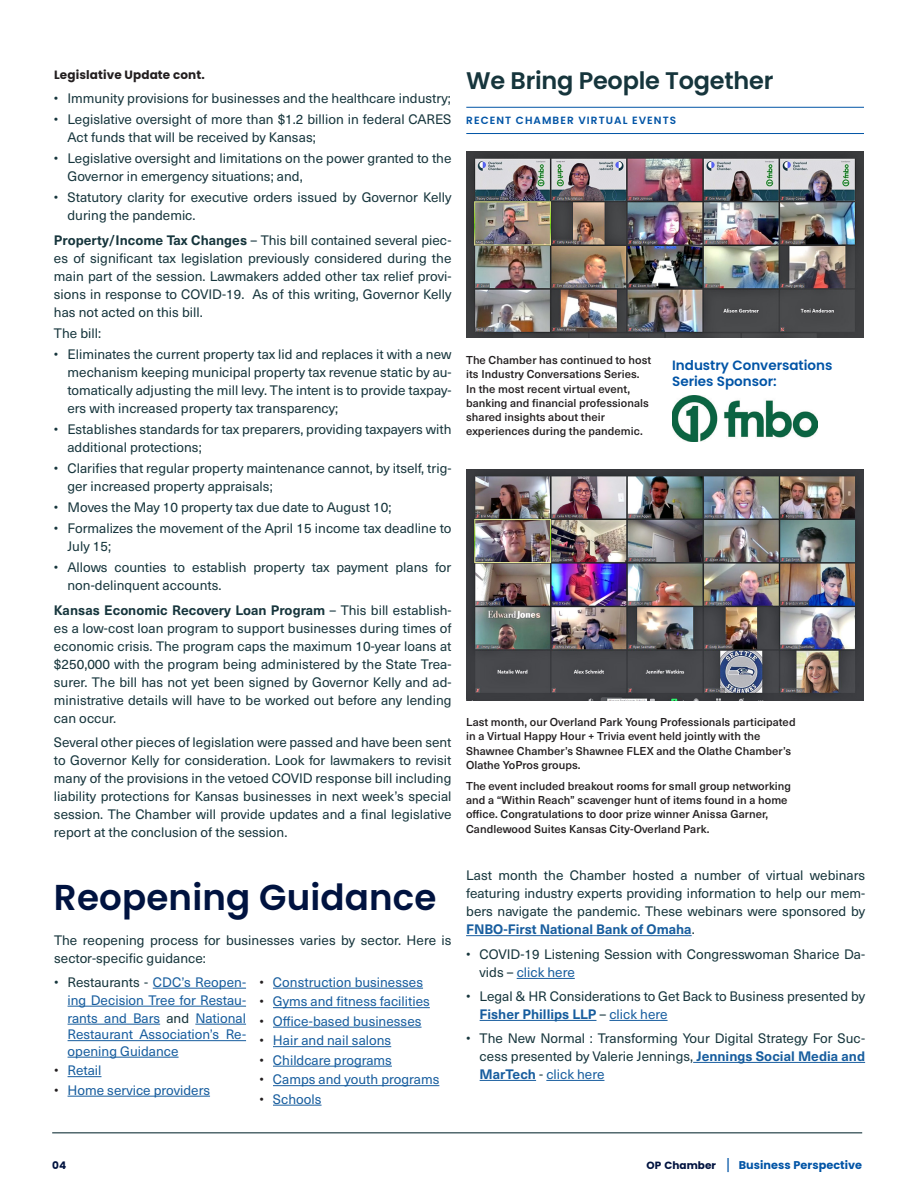
<style>
.page{position:relative;width:918px;height:1188px;background:#fff}
.page>*{position:absolute;margin:0;border:0;box-sizing:border-box;transform-origin:0 0}
.Headline{font:600 36px "Poppins";letter-spacing:.005em;color:#001340}
.t1{font:600 24px "Poppins";letter-spacing:-.01em;color:#16353c}
.t2{font:13.5px/18px "Neue Haas Unica W1 G";color:#16353c}
.t3{font:13.5px/18px "Neue Haas Unica W1 G";color:#175d9e;text-align:justify}
.New_member_name{font:600 13.5px/16.5px "Poppins";color:#0154a6}
.New_member_name-2{font:700 12px "Poppins";letter-spacing:.01em;color:#231f20}
.t4{font:500 11.25px/14.2px "Neue Haas Unica W1 G";letter-spacing:.005em;color:#231f20}
.t5{font:700 11.25px "Poppins";letter-spacing:.005em;color:#0154a6}
.t6{font:600 10.5px "Poppins";letter-spacing:.1em;color:#0154a6}
.t7{font:700 10.5px "Poppins";color:#001340}
.s1{font-weight:700}
.s2{color:#16353c}
.s3{color:#231f20}
.s4{font-weight:700;color:#175d9e}
.s5{color:#175d9e}
.s6{font-size:10.5px;color:#001340}
.s7{font-family:"Neue Haas Unica W1 G";font-weight:400;font-size:15px}
</style>
<div class="page">
<hr style="left:52px;top:1132px;width:810px;height:1px;background:#16353c">
<hr style="left:153px;top:988px;width:93px;height:1px;background:#175d9e">
<hr style="left:68px;top:1006px;width:178px;height:1px;background:#175d9e">
<hr style="left:68px;top:1024px;width:92px;height:1px;background:#175d9e">
<hr style="left:195px;top:1024px;width:51px;height:1px;background:#175d9e">
<hr style="left:68px;top:1040px;width:178px;height:1px;background:#175d9e">
<hr style="left:68px;top:1057px;width:111px;height:1px;background:#175d9e">
<hr style="left:68px;top:1076px;width:34px;height:1px;background:#175d9e">
<hr style="left:68px;top:1096px;width:142px;height:1px;background:#175d9e">
<hr style="left:466px;top:935px;width:226px;height:1px;background:#175d9e">
<hr style="left:517px;top:978px;width:58px;height:1px;background:#175d9e">
<hr style="left:480px;top:1020px;width:116px;height:1px;background:#175d9e">
<hr style="left:609px;top:1020px;width:59px;height:1px;background:#175d9e">
<hr style="left:693px;top:1062px;width:172px;height:1px;background:#175d9e">
<hr style="left:480px;top:1080px;width:56px;height:1px;background:#175d9e">
<hr style="left:546px;top:1080px;width:58px;height:1px;background:#175d9e">
<hr style="left:273px;top:988px;width:150px;height:1px;background:#175d9e">
<hr style="left:273px;top:1007px;width:157px;height:1px;background:#175d9e">
<hr style="left:273px;top:1027px;width:149px;height:1px;background:#175d9e">
<hr style="left:273px;top:1046px;width:118px;height:1px;background:#175d9e">
<hr style="left:273px;top:1066px;width:119px;height:1px;background:#175d9e">
<hr style="left:273px;top:1085px;width:166px;height:1px;background:#175d9e">
<hr style="left:273px;top:1105px;width:49px;height:1px;background:#175d9e">
<img style="left:466px;top:151px;width:398px;height:187px">
<img style="left:466px;top:469px;width:398px;height:231px">
<hr style="left:466px;top:107px;width:398px;height:1px;background:#0154a6">
<hr style="left:466px;top:133px;width:398px;height:1px;background:#0154a6">
<img style="left:672px;top:396px;width:146px;height:45px">
<p class="New_member_name-2" style="left:54px;top:68px;width:152px">Legislative Update cont.</p>
<p class="t2" style="left:54px;top:89px;width:398px">• Immunity provisions for businesses and the healthcare industry;</p>
<p class="t2" style="left:67px;top:110px;width:386px;text-indent:-14px">• Legislative oversight of more than $1.2 billion in federal CARES<br>Act funds that will be received by Kansas;</p>
<p class="t2" style="left:67px;top:149px;width:386px;text-indent:-14px">• Legislative oversight and limitations on the power granted to the<br>Governor in emergency situations; and,</p>
<p class="t2" style="left:67px;top:188px;width:385px;text-indent:-14px">• Statutory clarity for executive orders issued by Governor Kelly during the pandemic.</p>
<p class="t2" style="left:54px;top:230px;width:399px;text-align:justify"><span class="s1">Property/Income Tax Changes</span> – This bill contained several piec&shy;es of significant tax legislation previously considered during the main part of the session. Lawmakers added other tax relief provi&shy;sions in response to COVID-19. As of this writing, Governor Kelly has not acted on this bill.</p>
<p class="t2" style="left:54px;top:323px;width:49px">The bill:</p>
<p class="t2" style="left:67px;top:344px;width:386px;text-align:justify;text-indent:-14px">• Eliminates the current property tax lid and replaces it with a new mechanism keeping municipal property tax revenue static by au&shy;tomatically adjusting the mill levy. The intent is to provide taxpay&shy;ers with increased property tax transparency;</p>
<p class="t2" style="left:67px;top:419px;width:386px;text-indent:-14px">• Establishes standards for tax preparers, providing taxpayers with additional protections;</p>
<p class="t2" style="left:67px;top:458px;width:385px;text-indent:-14px">• Clarifies that regular property maintenance cannot, by itself, trig&shy;ger increased property appraisals;</p>
<p class="t2" style="left:54px;top:497px;width:339px">• Moves the May 10 property tax due date to August 10;</p>
<p class="t2" style="left:67px;top:518px;width:386px;text-indent:-14px">• Formalizes the movement of the April 15 income tax deadline to<br>July 15;</p>
<p class="t2" style="left:67px;top:557px;width:385px;text-indent:-14px">• Allows counties to establish property tax payment plans for non-delinquent accounts.</p>
<p class="t2" style="left:54px;top:600px;width:399px;text-align:justify"><span class="s1">Kansas Economic Recovery Loan Program</span> – This bill establish&shy;es a low-cost loan program to support businesses during times of economic crisis. The program caps the maximum 10-year loans at $250,000 with the program being administered by the State Trea&shy;surer. The bill has not yet been signed by Governor Kelly and ad&shy;ministrative details will have to be worked out before any lending can occur.</p>
<p class="t2" style="left:54px;top:733px;width:399px;text-align:justify">Several other pieces of legislation were passed and have been sent to Governor Kelly for consideration. Look for lawmakers to revisit many of the provisions in the vetoed COVID response bill including liability protections for Kansas businesses in next week’s special session. The Chamber will provide updates and a final legislative report at the conclusion of the session.</p>
<p class="Headline" style="left:54px;top:877px;width:384px">Reopening Guidance</p>
<p class="t2" style="left:54px;top:930px;width:399px">The reopening process for businesses varies by sector. Here is sector-specific guidance:</p>
<p class="t3" style="left:68px;top:972px;width:180px;text-indent:-14px"><span class="s2">• Restaurants -</span> CDC’s Reopen&shy;ing Decision Tree for Restau&shy;rants and Bars <span class="s2">and</span> National</p>
<p class="t3" style="left:68px;top:1026px;width:180px;line-height:16.5px">Restaurant Association’s Re&shy;opening Guidance</p>
<p class="t3" style="left:54px;top:1061px;width:49px"><span class="s3">•</span> Retail</p>
<p class="t3" style="left:54px;top:1080px;width:157px"><span class="s3">•</span> Home service providers</p>
<p class="t3" style="left:259px;top:972px;width:165px"><span class="s3">•</span> Construction businesses</p>
<p class="t3" style="left:259px;top:992px;width:172px"><span class="s3">•</span> Gyms and fitness facilities</p>
<p class="t3" style="left:259px;top:1011px;width:164px"><span class="s3">•</span> Office-based businesses</p>
<p class="t3" style="left:259px;top:1031px;width:133px"><span class="s3">•</span> Hair and nail salons</p>
<p class="t3" style="left:259px;top:1050px;width:134px"><span class="s3">•</span> Childcare programs</p>
<p class="t3" style="left:259px;top:1070px;width:181px"><span class="s3">•</span> Camps and youth programs</p>
<p class="t3" style="left:259px;top:1089px;width:64px"><span class="s3">•</span> Schools</p>
<p class="t1" style="left:466px;top:66px;width:309px">We Bring People Together</p>
<p class="t6" style="left:466px;top:114px;width:211px">RECENT CHAMBER VIRTUAL EVENTS</p>
<p class="t4" style="left:466px;top:352px;width:187px">The Chamber has continued to host its Industry Conversations Series.<br>In the most recent virtual event, banking and financial professionals shared insights about their experiences during the pandemic.</p>
<p class="New_member_name" style="left:672px;top:357px;width:162px">Industry Conversations<br>Series Sponsor:</p>
<p class="t4" style="left:466px;top:714px;width:331px">Last month, our Overland Park Young Professionals participated in a Virtual Happy Hour + Trivia event held jointly with the Shawnee Chamber’s Shawnee FLEX and the Olathe Chamber’s Olathe YoPros groups.</p>
<p class="t4" style="left:466px;top:778px;width:327px">The event included breakout rooms for small group networking and a “Within Reach” scavenger hunt of items found in a home office. Congratulations to door prize winner Anissa Garner, Candlewood Suites Kansas City-Overland Park.</p>
<p class="t2" style="left:466px;top:866px;width:401px;text-align:justify">Last month the Chamber hosted a number of virtual webinars featuring industry experts providing information to help our mem&shy;bers navigate the pandemic. These webinars were sponsored by <span class="s4">FNBO-First National Bank of Omaha</span>.</p>
<p class="t2" style="left:480px;top:945px;width:387px;text-indent:-14px">• COVID-19 Listening Session with Congresswoman Sharice Da&shy;vids – <span class="s5">click here</span></p>
<p class="t2" style="left:480px;top:987px;width:387px;text-indent:-14px">• Legal &amp; HR Considerations to Get Back to Business presented by<br><span class="s4">Fisher Phillips LLP</span> – <span class="s5">click here</span></p>
<p class="t2" style="left:480px;top:1029px;width:387px;text-align:justify;text-indent:-14px">• The New Normal : Transforming Your Digital Strategy For Suc&shy;cess presented by Valerie Jennings, <span class="s4">Jennings Social Media and MarTech</span> - <span class="s5">click here</span></p>
<p class="t7" style="left:52px;top:1160px;width:15px">04</p>
<p class="t5" style="left:647px;top:1159px;width:217px"><span class="s6">OP Chamber</span> <span class="s7">|</span> Business Perspective</p>
</div>
